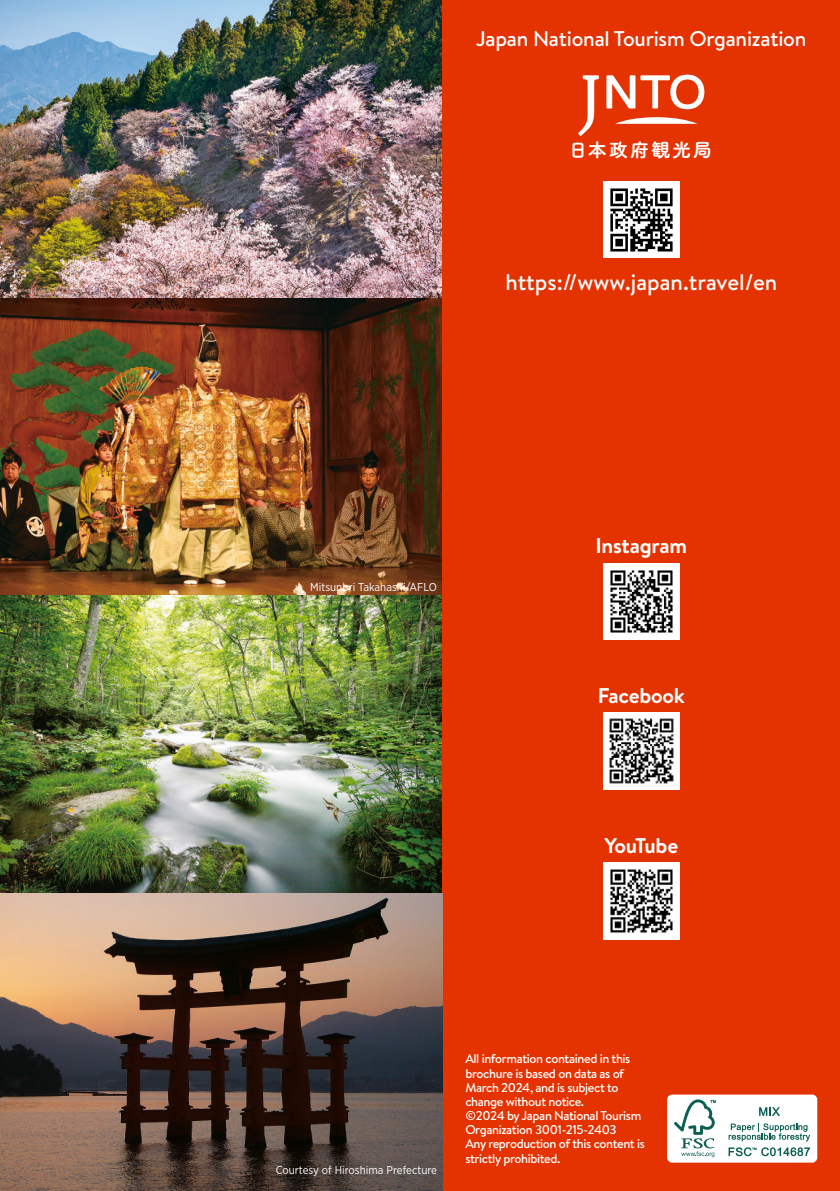
<style>
.page{position:relative;width:840px;height:1191px;background:#fff}
.page>*{position:absolute;margin:0;border:0;box-sizing:border-box;transform-origin:0 0}
.t1{font:500 22.6px "Brandon Text";color:#fff}
.t2{font:500 21.2px "Brandon Text";letter-spacing:-.01em;color:#fff}
.t3{font:700 21.2px "Brandon Text";letter-spacing:-.01em;color:#fff}
.t4{font:700 21.2px "Brandon Text";letter-spacing:-.055em;color:#fff}
.t5{font:19.2px "Tsuku B Rd Gothic Std E";letter-spacing:.1em;color:#fff}
.t6{font:500 12.8px/14.2px "Brandon Text";letter-spacing:-.03em;color:#fff}
.t7{font:11.4px "Gotham Narrow";color:#fff}
</style>
<div class="page">
<img style="left:0;top:0;width:442px;height:1191px">
<div style="left:442px;top:0;width:397px;height:1191px;background:#e43200"></div>
<svg style="left:578px;top:75px;width:20px;height:61px"></svg>
<svg style="left:606px;top:75px;width:98px;height:34px"></svg>
<svg style="left:615px;top:117px;width:82px;height:7px"></svg>
<img style="left:603px;top:181px;width:76px;height:77px">
<img style="left:603px;top:563px;width:76px;height:77px">
<img style="left:603px;top:713px;width:76px;height:76px">
<img style="left:603px;top:862px;width:76px;height:77px">
<div style="left:666px;top:1094px;width:150px;height:68px;background:#fff;border-radius:5px"></div>
<svg style="left:674px;top:1099px;width:41px;height:58px"></svg>
<svg style="left:759px;top:1107px;width:20px;height:8px"></svg>
<svg style="left:728px;top:1123px;width:81px;height:18px"></svg>
<svg style="left:728px;top:1147px;width:81px;height:9px"></svg>
<h2 class="t2" style="left:476px;top:24px;width:331px">Japan National Tourism Organization</h2>
<h3 class="t5" style="left:568px;top:134px;width:145px">日本政府観光局</h3>
<h1 class="t1" style="left:505px;top:267px;width:273px">https://www.japan.travel/en</h1>
<p class="t7" style="left:310px;top:580px;width:128px">Mitsunori Takahashi/AFLO</p>
<h2 class="t3" style="left:595px;top:531px;width:93px">Instagram</h2>
<h2 class="t3" style="left:597px;top:681px;width:89px">Facebook</h2>
<h2 class="t4" style="left:604px;top:830px;width:75px">YouTube</h2>
<p class="t7" style="left:275px;top:1163px;width:163px">Courtesy of Hiroshima Prefecture</p>
<p class="t6" style="left:465px;top:1051px;width:181px">All information contained in this brochure is based on data as of<br>March 2024, and is subject to change without notice.<br>©2024 by Japan National Tourism<br>Organization 3001-215-2403<br>Any reproduction of this content is strictly prohibited.</p>
</div>
